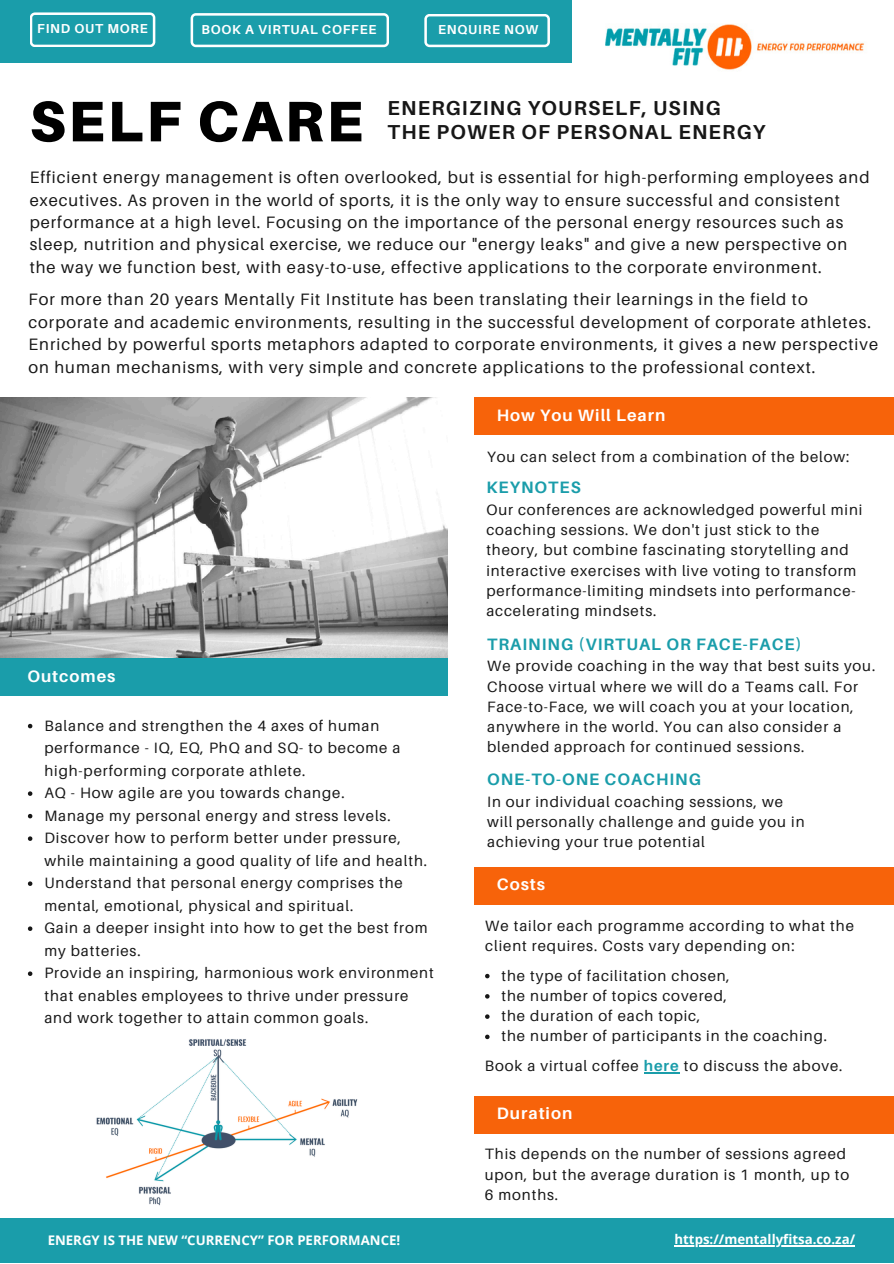
<style>
.page{position:relative;width:894px;height:1264px;background:#fff}
.page>*{position:absolute;margin:0;border:0;box-sizing:border-box;transform-origin:0 0}
.t1{font:900 57.3px "Aileron";letter-spacing:.045em;color:#000}
.t2{font:700 20.25px/23.7px "Aileron";letter-spacing:.06em;color:#171717}
.t3{font:16.5px/22.4px "Aileron";letter-spacing:.06em;color:#171717}
.t4{font:700 16.5px "Aileron";letter-spacing:.06em;color:#1a9daa}
.t5{font:700 16.5px "Aileron";letter-spacing:.06em;color:#fff}
.t6{font:15px/20.2px "Aileron";letter-spacing:.06em;color:#171717}
.t7{font:700 13.2px "Open Sans";color:#fff}
.t8{font:700 13.05px "Aileron";letter-spacing:.06em;color:#fff}
.s1{font-weight:700;color:#1a9daa}
</style>
<div class="page">
<div style="left:0;top:1218px;width:893px;height:44px;background:#1a9daa"></div>
<img style="left:0;top:397px;width:447px;height:261px">
<div style="left:474px;top:397px;width:419px;height:38px;background:#f7630a"></div>
<div style="left:0;top:658px;width:447px;height:38px;background:#1a9daa"></div>
<div style="left:474px;top:1095px;width:419px;height:38px;background:#f7630a"></div>
<img style="left:605px;top:24px;width:259px;height:46px">
<div style="left:0;top:0;width:571px;height:62px;background:#1a9daa"></div>
<svg style="left:190px;top:13px;width:199px;height:34px"></svg>
<img style="left:96px;top:1039px;width:262px;height:167px">
<svg style="left:28px;top:723px;width:4px;height:5px"></svg>
<svg style="left:28px;top:791px;width:4px;height:4px"></svg>
<svg style="left:28px;top:813px;width:4px;height:5px"></svg>
<svg style="left:28px;top:836px;width:4px;height:4px"></svg>
<svg style="left:28px;top:881px;width:4px;height:4px"></svg>
<svg style="left:28px;top:926px;width:4px;height:4px"></svg>
<svg style="left:28px;top:971px;width:4px;height:4px"></svg>
<hr style="left:674px;top:1245px;width:181px;height:1px;background:#fff">
<div style="left:474px;top:867px;width:419px;height:37px;background:#f7630a"></div>
<svg style="left:424px;top:14px;width:125px;height:33px"></svg>
<svg style="left:485px;top:973px;width:4px;height:5px"></svg>
<svg style="left:485px;top:994px;width:4px;height:4px"></svg>
<svg style="left:485px;top:1014px;width:4px;height:4px"></svg>
<svg style="left:485px;top:1034px;width:4px;height:5px"></svg>
<hr style="left:643px;top:1072px;width:36px;height:1px;background:#1a9daa">
<svg style="left:30px;top:12px;width:125px;height:35px"></svg>
<h3 class="t8" style="left:37px;top:20px;width:112px">FIND OUT MORE</h3>
<h5 class="t8" style="left:201px;top:22px;width:176px">BOOK A VIRTUAL COFFEE</h5>
<h4 class="t8" style="left:438px;top:21px;width:102px">ENQUIRE NOW</h4>
<p class="t1" style="left:30px;top:86px;width:335px">SELF CARE</p>
<p class="t2" style="left:387px;top:96px;width:379px">ENERGIZING YOURSELF, USING<br>THE POWER OF PERSONAL ENERGY</p>
<h5 class="t3" style="left:30px;top:166px;width:841px">Efficient energy management is often overlooked, but is essential for high-performing employees and executives. As proven in the world of sports, it is the only way to ensure successful and consistent performance at a high level. Focusing on the importance of the personal energy resources such as sleep, nutrition and physical exercise, we reduce our "energy leaks" and give a new perspective on the way we function best, with easy-to-use, effective applications to the corporate environment.</h5>
<p class="t3" style="left:29px;top:288px;width:850px">For more than 20 years Mentally Fit Institute has been translating their learnings in the field to corporate and academic environments, resulting in the successful development of corporate athletes.<br>Enriched by powerful sports metaphors adapted to corporate environments, it gives a new perspective on human mechanisms, with very simple and concrete applications to the professional context.</p>
<p class="t5" style="left:27px;top:666px;width:89px">Outcomes</p>
<h5 class="t6" style="left:44px;top:713px;width:357px;line-height:22.5px">Balance and strengthen the 4 axes of human performance - IQ, EQ, PhQ and SQ- to become a high-performing corporate athlete.</h5>
<p class="t6" style="left:44px;top:782px;width:302px">AQ - How agile are you towards change.</p>
<h1 class="t6" style="left:44px;top:805px;width:348px">Manage my personal energy and stress levels.</h1>
<h2 class="t6" style="left:44px;top:826px;width:384px;line-height:22.5px">Discover how to perform better under pressure, while maintaining a good quality of life and health.</h2>
<h4 class="t6" style="left:44px;top:871px;width:360px;line-height:22.5px">Understand that personal energy comprises the mental, emotional, physical and spiritual.</h4>
<h4 class="t6" style="left:44px;top:916px;width:384px;line-height:22.5px">Gain a deeper insight into how to get the best from my batteries.</h4>
<p class="t6" style="left:44px;top:961px;width:391px;line-height:22.5px">Provide an inspiring, harmonious work environment that enables employees to thrive under pressure and work together to attain common goals.</p>
<h4 class="t5" style="left:496px;top:405px;width:170px">How You Will Learn</h4>
<h4 class="t6" style="left:487px;top:446px;width:363px">You can select from a combination of the below:</h4>
<h4 class="t4" style="left:486px;top:477px;width:96px">KEYNOTES</h4>
<h4 class="t6" style="left:486px;top:499px;width:377px">Our conferences are acknowledged powerful mini coaching sessions. We don't just stick to the theory, but combine fascinating storytelling and interactive exercises with live voting to transform performance-limiting mindsets into performance&shy;accelerating mindsets.</h4>
<h4 class="t4" style="left:487px;top:634px;width:316px">TRAINING (VIRTUAL OR FACE-FACE)</h4>
<h4 class="t6" style="left:487px;top:655px;width:389px">We provide coaching in the way that best suits you.<br>Choose virtual where we will do a Teams call. For Face-to-Face, we will coach you at your location, anywhere in the world. You can also consider a blended approach for continued sessions.</h4>
<h3 class="t4" style="left:487px;top:769px;width:215px">ONE-TO-ONE COACHING</h3>
<h3 class="t6" style="left:487px;top:791px;width:319px">In our individual coaching sessions, we will personally challenge and guide you in achieving your true potential</h3>
<p class="t5" style="left:496px;top:874px;width:50px">Costs</p>
<h3 class="t6" style="left:485px;top:915px;width:370px">We tailor each programme according to what the client requires. Costs vary depending on:</h3>
<h4 class="t6" style="left:501px;top:964px;width:230px">the type of facilitation chosen,</h4>
<p class="t6" style="left:501px;top:985px;width:227px">the number of topics covered,</p>
<p class="t6" style="left:501px;top:1005px;width:200px">the duration of each topic,</p>
<p class="t6" style="left:501px;top:1025px;width:327px">the number of participants in the coaching.</p>
<p class="t6" style="left:484px;top:1055px;width:359px">Book a virtual coffee <span class="s1">here</span> to discuss the above.</p>
<p class="t5" style="left:496px;top:1103px;width:77px">Duration</p>
<p class="t6" style="left:484px;top:1143px;width:366px">This depends on the number of sessions agreed upon, but the average duration is 1 month, up to<br>6 months.</p>
<p class="t7" style="left:48px;top:1230px;width:354px">ENERGY IS THE NEW “CURRENCY” FOR PERFORMANCE!</p>
<h3 class="t7" style="left:674px;top:1230px;width:182px">https://mentallyfitsa.co.za/</h3>
</div>
